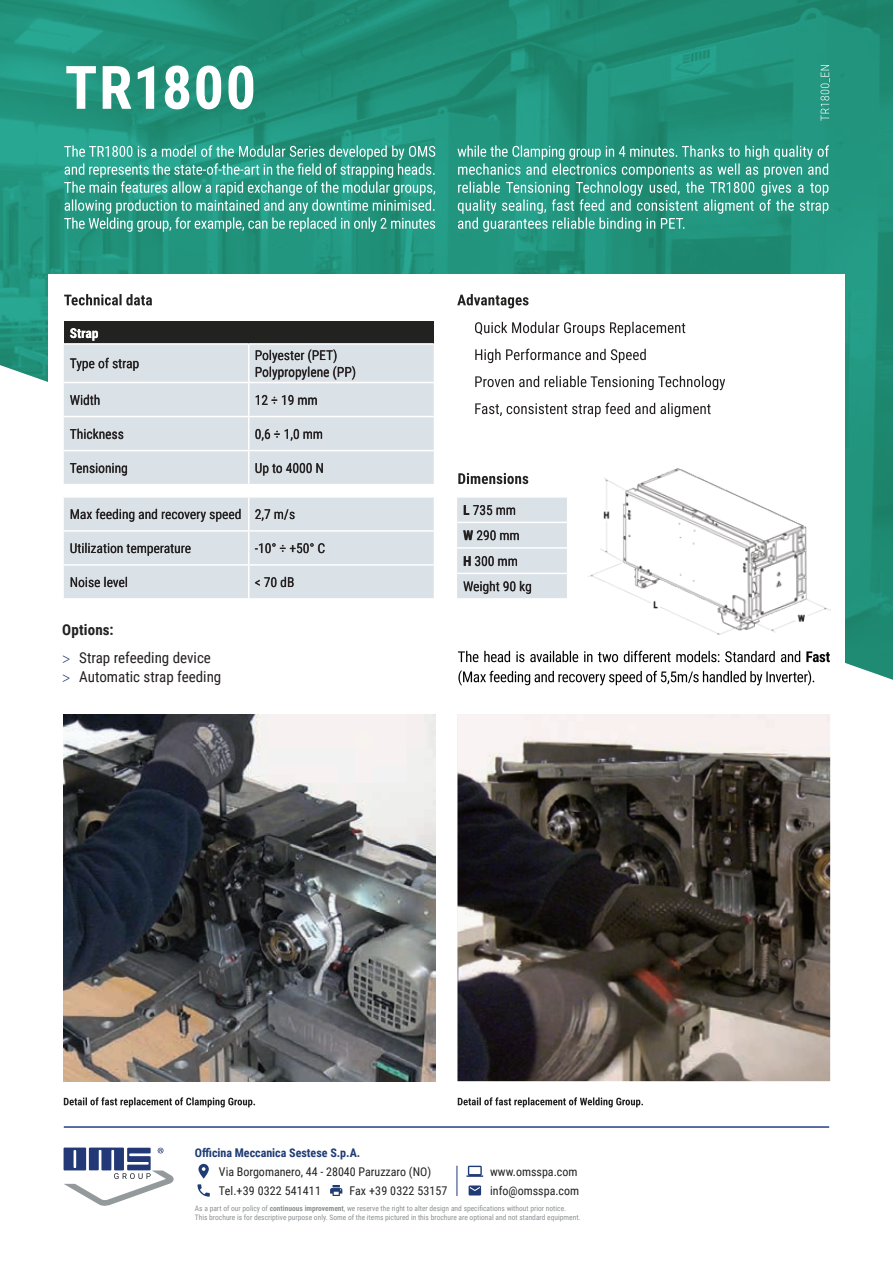
<style>
.page{position:relative;width:893px;height:1263px;background:#fff}
.page>*{position:absolute;margin:0;border:0;box-sizing:border-box;transform-origin:0 0}
.t1{font:15px/27.8px "Roboto Condensed";color:#231f20}
.t2{font:13.5px/25.5px "Roboto Condensed";color:#231f20}
.t3{font:700 13.5px "Roboto Condensed";color:#fff}
.t4{font:12px/19.2px "Roboto Condensed";color:#222221}
.t5{font:700 12px "Roboto Condensed";color:#203c74}
.t6{font:7.5px/9px "Roboto Condensed";color:#8c9092}
.s1{font-weight:700;color:#212221}
.s2{font-family:"Minion Pro";color:#203c74}
.s3{font-weight:700}
</style>
<div class="page">
<img style="left:0;top:0;width:893px;height:680px">
<div style="left:48px;top:274px;width:797px;height:511px;background:#fff"></div>
<svg style="left:64px;top:1147px;width:110px;height:58px"></svg>
<svg style="left:198px;top:1164px;width:11px;height:14px"></svg>
<svg style="left:198px;top:1184px;width:12px;height:12px"></svg>
<svg style="left:330px;top:1185px;width:12px;height:11px"></svg>
<hr style="left:64px;top:1126px;width:765px;height:2px;background:#253f8e">
<svg style="left:466px;top:1166px;width:17px;height:11px"></svg>
<svg style="left:469px;top:1185px;width:12px;height:10px"></svg>
<hr style="left:457px;top:1166px;width:1px;height:30px;background:#203c74">
<svg style="left:457px;top:294px;width:71px;height:14px"></svg>
<svg style="left:475px;top:403px;width:236px;height:14px"></svg>
<svg style="left:475px;top:376px;width:250px;height:14px"></svg>
<svg style="left:475px;top:349px;width:171px;height:14px"></svg>
<svg style="left:475px;top:322px;width:210px;height:14px"></svg>
<svg style="left:64px;top:497px;width:370px;height:102px;background:#d4dce0"></svg>
<svg style="left:64px;top:294px;width:88px;height:11px"></svg>
<div style="left:64px;top:322px;width:370px;height:22px;background:#222221"></div>
<div style="left:64px;top:345px;width:370px;height:139px;background:#dae2e7"></div>
<hr style="left:64px;top:343px;width:185px;height:2px;background:#fff">
<hr style="left:249px;top:343px;width:185px;height:2px;background:#fff">
<hr style="left:248px;top:345px;width:1px;height:37px;background:#fff">
<hr style="left:64px;top:382px;width:185px;height:1px;background:#fff">
<hr style="left:249px;top:382px;width:185px;height:1px;background:#fff">
<hr style="left:248px;top:383px;width:1px;height:33px;background:#fff">
<hr style="left:64px;top:416px;width:185px;height:1px;background:#fff">
<hr style="left:249px;top:416px;width:185px;height:1px;background:#fff">
<hr style="left:248px;top:417px;width:1px;height:33px;background:#fff">
<hr style="left:64px;top:450px;width:185px;height:1px;background:#fff">
<hr style="left:249px;top:450px;width:185px;height:1px;background:#fff">
<hr style="left:248px;top:451px;width:1px;height:33px;background:#fff">
<svg style="left:256px;top:463px;width:67px;height:12px"></svg>
<svg style="left:70px;top:463px;width:57px;height:12px"></svg>
<svg style="left:255px;top:429px;width:67px;height:11px"></svg>
<svg style="left:70px;top:428px;width:53px;height:11px"></svg>
<svg style="left:256px;top:395px;width:61px;height:10px"></svg>
<svg style="left:70px;top:394px;width:29px;height:11px"></svg>
<svg style="left:256px;top:349px;width:99px;height:31px;background:#b8bec2"></svg>
<svg style="left:70px;top:358px;width:69px;height:13px"></svg>
<svg style="left:70px;top:328px;width:28px;height:13px"></svg>
<svg style="left:457px;top:145px;width:372px;height:87px;background:#47a693"></svg>
<svg style="left:64px;top:145px;width:371px;height:87px;background:#4caa98"></svg>
<svg style="left:66px;top:66px;width:187px;height:43px"></svg>
<svg style="left:820px;top:65px;width:10px;height:56px"></svg>
<svg style="left:457px;top:497px;width:110px;height:101px;background:#d0d7dc"></svg>
<svg style="left:458px;top:473px;width:70px;height:11px"></svg>
<img style="left:588px;top:468px;width:242px;height:166px">
<img style="left:63px;top:714px;width:373px;height:367px">
<img style="left:457px;top:714px;width:373px;height:367px">
<svg style="left:64px;top:1097px;width:191px;height:10px"></svg>
<svg style="left:458px;top:1097px;width:185px;height:10px"></svg>
<svg style="left:458px;top:670px;width:356px;height:16px"></svg>
<svg style="left:458px;top:651px;width:372px;height:11px"></svg>
<h2 class="t3" style="left:70px;top:324px;width:30px">Strap</h2>
<h2 class="t2" style="left:70px;top:350px;width:71px">Type of strap</h2>
<h2 class="t2" style="left:255px;top:346px;width:103px;line-height:16.5px">Polyester (PET)<br>Polypropylene (PP)</h2>
<h2 class="t2" style="left:70px;top:386px;width:32px">Width</h2>
<h2 class="t2" style="left:255px;top:386px;width:65px">12 ÷ 19 mm</h2>
<h2 class="t2" style="left:70px;top:421px;width:56px">Thickness</h2>
<h2 class="t2" style="left:255px;top:421px;width:70px">0,6 ÷ 1,0 mm</h2>
<h2 class="t2" style="left:70px;top:455px;width:60px">Tensioning</h2>
<h2 class="t2" style="left:255px;top:455px;width:71px">Up to 4000 N</h2>
<h2 class="t2" style="left:70px;top:501px;width:227px">Max feeding and recovery speed 2,7 m/s</h2>
<h2 class="t2" style="left:70px;top:535px;width:123px">Utilization temperature</h2>
<h2 class="t2" style="left:255px;top:535px;width:72px">-10° ÷ +50° C</h2>
<h2 class="t2" style="left:70px;top:569px;width:60px">Noise level</h2>
<h2 class="t2" style="left:255px;top:569px;width:41px">&lt; 70 dB</h2>
<h1 class="t1" style="left:62px;top:615px;width:150px"><span class="s1">Options:<br></span><span class="s2">&gt;</span> Strap refeeding device</h1>
<h1 class="t1" style="left:62px;top:662px;width:161px"><span class="s2">&gt;</span> Automatic strap feeding</h1>
<h2 class="t2" style="left:463px;top:497px;width:70px"><span class="s3">L</span> 735 mm<br><span class="s3">W</span> 290 mm<br><span class="s3">H</span> 300 mm<br>Weight 90 kg</h2>
<h3 class="t5" style="left:195px;top:1144px;width:167px">Officina Meccanica Sestese S.p.A.</h3>
<h3 class="t4" style="left:219px;top:1161px;width:214px">Via Borgomanero, 44 - 28040 Paruzzaro (NO)<br>Tel.+39 0322 541411</h3>
<h3 class="t4" style="left:490px;top:1161px;width:89px">www.omsspa.com</h3>
<p class="t6" style="left:195px;top:1204px;width:387px">As a part of our policy of <span class="s3">continuous improvement</span>, we reserve the right to alter design and specifications without prior notice.<br>This brochure is for descriptive purpose only. Some of the items pictured in this brochure are optional and not standard equipment.</p>
<h3 class="t4" style="left:349px;top:1181px;width:100px">Fax +39 0322 53157</h3>
<h3 class="t4" style="left:490px;top:1181px;width:91px">info@omsspa.com</h3>
</div>
